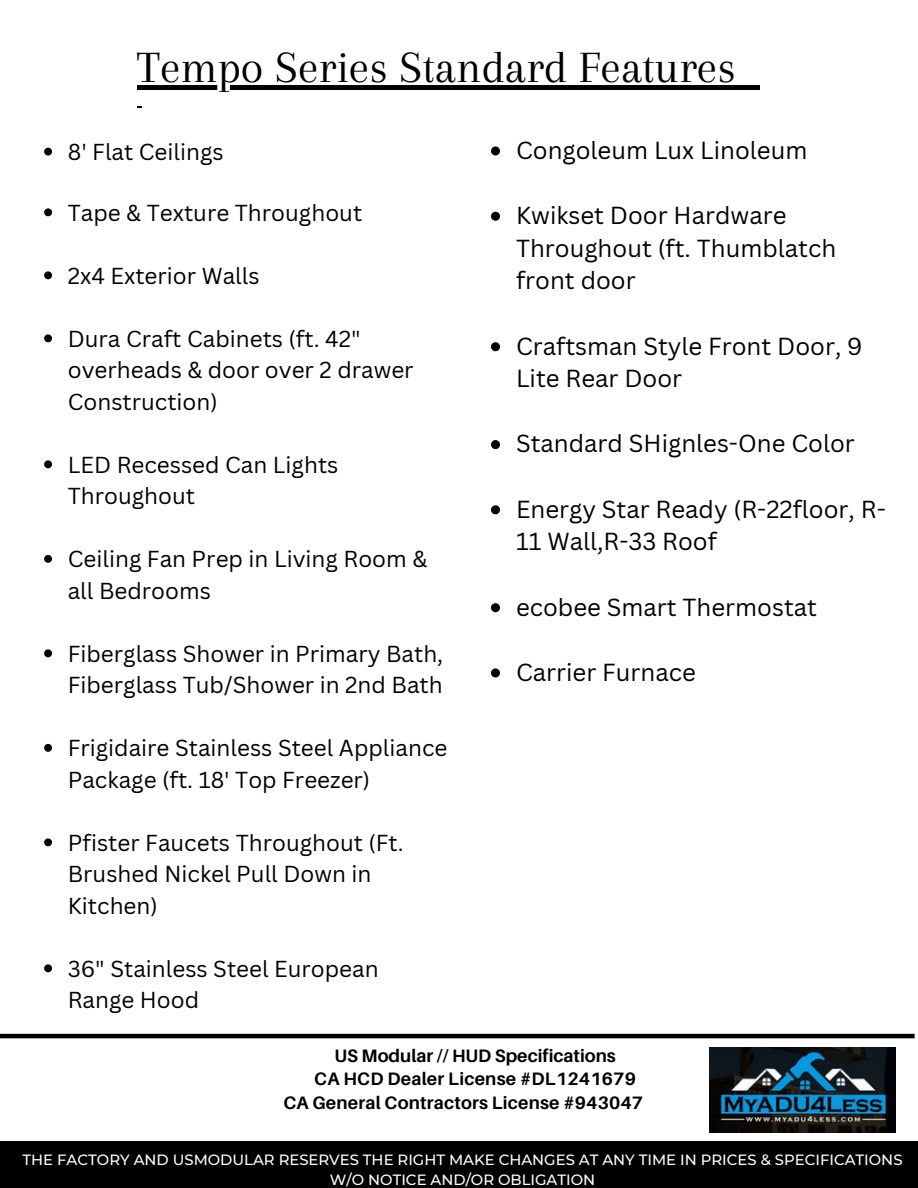
<style>
.page{position:relative;width:918px;height:1188px;background:#fff}
.page>*{position:absolute;margin:0;border:0;box-sizing:border-box;transform-origin:0 0}
.t1{font:46.35px "Arapey";color:#000}
.t2{font:24px/32.7px "Canva Sans";color:#000}
.t3{font:22.5px/31.5px "Canva Sans";color:#000}
.t4{font:700 18px "Aileron";letter-spacing:.01em;color:#000}
.t5{font:500 14.85px/20.2px "Montserrat";color:#fff;text-align:center}
</style>
<div class="page">
<div style="left:137px;top:85px;width:623px;height:5px;background:#000"></div>
<div style="left:0;top:1142px;width:918px;height:46px;background:#000"></div>
<svg style="left:44px;top:148px;width:8px;height:8px"></svg>
<svg style="left:44px;top:208px;width:8px;height:8px"></svg>
<svg style="left:44px;top:271px;width:8px;height:8px"></svg>
<svg style="left:44px;top:334px;width:8px;height:8px"></svg>
<svg style="left:44px;top:460px;width:8px;height:8px"></svg>
<svg style="left:44px;top:555px;width:8px;height:8px"></svg>
<svg style="left:44px;top:649px;width:8px;height:8px"></svg>
<svg style="left:44px;top:744px;width:8px;height:8px"></svg>
<svg style="left:44px;top:838px;width:8px;height:8px"></svg>
<svg style="left:44px;top:964px;width:8px;height:8px"></svg>
<svg style="left:491px;top:146px;width:9px;height:9px"></svg>
<svg style="left:491px;top:212px;width:9px;height:9px"></svg>
<svg style="left:491px;top:342px;width:9px;height:9px"></svg>
<svg style="left:491px;top:440px;width:9px;height:9px"></svg>
<svg style="left:491px;top:505px;width:9px;height:9px"></svg>
<svg style="left:491px;top:603px;width:9px;height:9px"></svg>
<svg style="left:491px;top:668px;width:9px;height:9px"></svg>
<hr style="left:0;top:1034px;width:915px;height:4px;background:#000">
<img style="left:710px;top:1048px;width:186px;height:84px">
<h1 class="t1" style="left:137px;top:41px;width:600px">Tempo Series Standard Features</h1>
<p class="t3" style="left:68px;top:136px;width:157px">8' Flat Ceilings</p>
<p class="t3" style="left:68px;top:197px;width:296px">Tape &amp; Texture Throughout</p>
<p class="t3" style="left:68px;top:260px;width:193px">2x4 Exterior Walls</p>
<p class="t3" style="left:68px;top:323px;width:347px">Dura Craft Cabinets (ft. 42" overheads &amp; door over 2 drawer<br>Construction)</p>
<p class="t3" style="left:68px;top:449px;width:272px">LED Recessed Can Lights<br>Throughout</p>
<p class="t3" style="left:68px;top:543px;width:361px">Ceiling Fan Prep in Living Room &amp; all Bedrooms</p>
<p class="t3" style="left:68px;top:638px;width:377px">Fiberglass Shower in Primary Bath,<br>Fiberglass Tub/Shower in 2nd Bath</p>
<p class="t3" style="left:68px;top:732px;width:381px">Frigidaire Stainless Steel Appliance<br>Package (ft. 18' Top Freezer)</p>
<p class="t3" style="left:68px;top:827px;width:337px">Pfister Faucets Throughout (Ft.<br>Brushed Nickel Pull Down in<br>Kitchen)</p>
<p class="t3" style="left:68px;top:953px;width:312px">36" Stainless Steel European<br>Range Hood</p>
<p class="t2" style="left:516px;top:134px;width:293px">Congoleum Lux Linoleum</p>
<p class="t2" style="left:516px;top:199px;width:322px">Kwikset Door Hardware<br>Throughout (ft. Thumblatch front door</p>
<p class="t2" style="left:516px;top:330px;width:348px">Craftsman Style Front Door, 9<br>Lite Rear Door</p>
<p class="t2" style="left:516px;top:428px;width:340px">Standard SHignles-One Color</p>
<p class="t2" style="left:516px;top:493px;width:371px">Energy Star Ready (R-22floor, R-<br>11 Wall,R-33 Roof</p>
<p class="t2" style="left:516px;top:591px;width:303px">ecobee Smart Thermostat</p>
<p class="t2" style="left:516px;top:656px;width:181px">Carrier Furnace</p>
<p class="t4" style="left:335px;top:1045px;width:283px">US Modular // HUD Specifications</p>
<p class="t4" style="left:314px;top:1069px;width:323px">CA HCD Dealer License #DL1241679</p>
<p class="t4" style="left:283px;top:1093px;width:361px">CA General Contractors License #943047</p>
<p class="t5" style="left:23px;top:1149px;width:881px">THE FACTORY AND USMODULAR RESERVES THE RIGHT MAKE CHANGES AT ANY TIME IN PRICES &amp; SPECIFICATIONS<br>W/O NOTICE AND/OR OBLIGATION</p>
</div>
